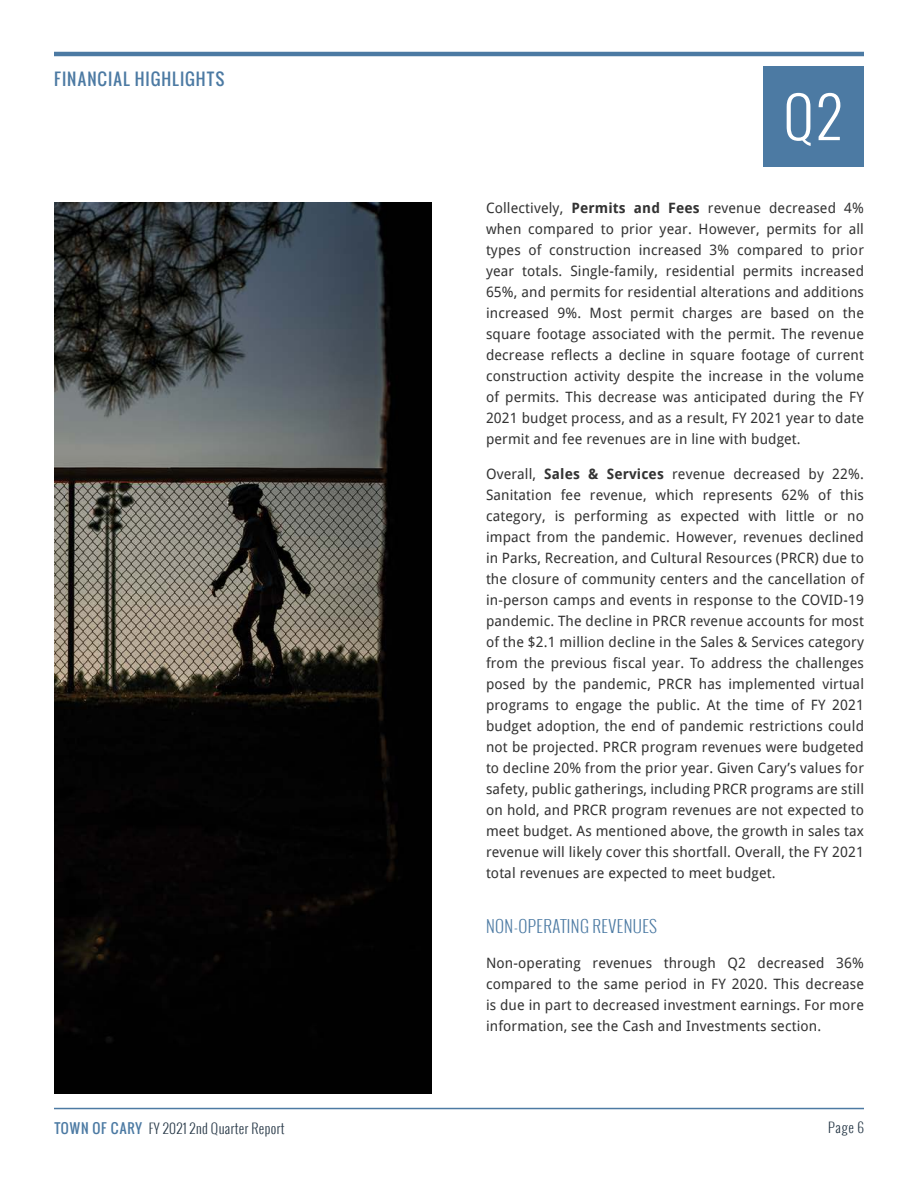
<style>
.page{position:relative;width:918px;height:1188px;background:#fff}
.page>*{position:absolute;margin:0;border:0;box-sizing:border-box;transform-origin:0 0}
.t1{font:300 55.5px "Oswald";color:#fff}
.t2{font:300 16.5px "Oswald";letter-spacing:.025em;color:#4c7aa3}
.t3{font:16.5px "Oswald";letter-spacing:.05em;color:#4c7aa3}
.t4{font:14.25px/21px "Droid Sans";letter-spacing:.01em;color:#333;text-align:justify}
.t5{font:300 13.5px "Oswald";letter-spacing:.025em;color:#273847}
.s1{font-weight:700}
.s2{font-weight:400;color:#4c7aa3}
</style>
<div class="page">
<hr style="left:54px;top:1108px;width:810px;height:1px;background:#4c7aa3">
<hr style="left:54px;top:52px;width:810px;height:4px;background:#4c7aa3">
<div style="left:764px;top:67px;width:100px;height:100px;background:#4c7aa3"></div>
<img style="left:54px;top:202px;width:378px;height:892px">
<p class="t3" style="left:54px;top:67px;width:172px">FINANCIAL HIGHLIGHTS</p>
<h1 class="t1" style="left:783px;top:79px;width:60px">Q2</h1>
<p class="t4" style="left:486px;top:197px;width:380px">Collectively, <span class="s1">Permits and Fees</span> revenue decreased 4% when compared to prior year. However, permits for all types of construction increased 3% compared to prior year totals. Single-family, residential permits increased 65%, and permits for residential alterations and additions increased 9%. Most permit charges are based on the square footage associated with the permit. The revenue decrease reflects a decline in square footage of current construction activity despite the increase in the volume of permits. This decrease was anticipated during the FY 2021 budget process, and as a result, FY 2021 year to date permit and fee revenues are in line with budget.</p>
<p class="t4" style="left:486px;top:463px;width:380px">Overall, <span class="s1">Sales &amp; Services</span> revenue decreased by 22%.<br>Sanitation fee revenue, which represents 62% of this category, is performing as expected with little or no impact from the pandemic. However, revenues declined in Parks, Recreation, and Cultural Resources (PRCR) due to the closure of community centers and the cancellation of in-person camps and events in response to the COVID-19 pandemic. The decline in PRCR revenue accounts for most of the $2.1 million decline in the Sales &amp; Services category from the previous fiscal year. To address the challenges posed by the pandemic, PRCR has implemented virtual programs to engage the public. At the time of FY 2021 budget adoption, the end of pandemic restrictions could not be projected. PRCR program revenues were budgeted to decline 20% from the prior year. Given Cary’s values for safety, public gatherings, including PRCR programs are still on hold, and PRCR program revenues are not expected to meet budget. As mentioned above, the growth in sales tax revenue will likely cover this shortfall. Overall, the FY 2021 total revenues are expected to meet budget.</p>
<p class="t2" style="left:486px;top:915px;width:173px">NON-OPERATING REVENUES</p>
<p class="t4" style="left:486px;top:952px;width:380px">Non-operating revenues through Q2 decreased 36% compared to the same period in FY 2020. This decrease is due in part to decreased investment earnings. For more information, see the Cash and Investments section.</p>
<p class="t5" style="left:54px;top:1119px;width:232px"><span class="s2">TOWN OF CARY</span> FY 2021 2nd Quarter Report</p>
<p class="t5" style="left:828px;top:1118px;width:37px">Page 6</p>
</div>
